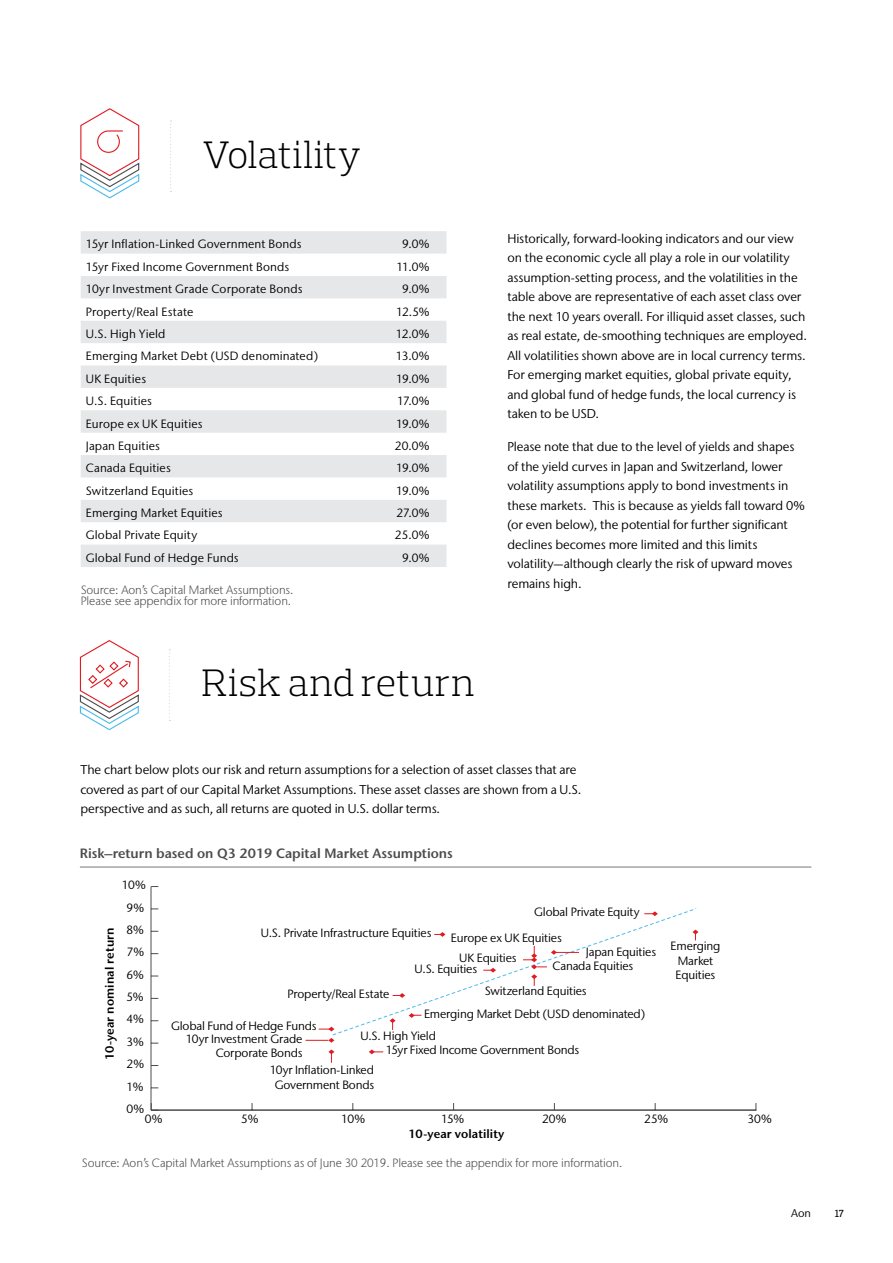
<style>
.page{position:relative;width:893px;height:1263px;background:#fff}
.page>*{position:absolute;margin:0;border:0;box-sizing:border-box;transform-origin:0 0}
.t1{font:300 39px "Prelo Slab";letter-spacing:.01em;color:#000}
.t2{font:600 13.5px "Stone Sans IIITC Std";color:#4d4d4f}
.t3{font:12.75px/19.5px "Stone Sans IIITC Std";letter-spacing:-.01em;color:#000}
.t4{font:12px/14.4px "Stone Sans IIITC Std";letter-spacing:-.005em;color:#000;text-align:center}
.t5{font:300 12px/11.2px "Stone Sans IIITC Std";letter-spacing:-.01em;color:#4d4d4f}
.t6{font:600 12px "Stone Sans IIITC Std";letter-spacing:.005em;color:#000}
.t7{font:11.25px "Stone Sans IIITC Std";color:#000}
.t8{font:500 10.5px "Prelo Slab";color:#000}
</style>
<div class="page">
<svg style="left:81px;top:231px;width:365px;height:336px;fill:#e6e7e8"></svg>
<svg style="left:170px;top:120px;width:2px;height:72px"></svg>
<svg style="left:80px;top:108px;width:60px;height:91px"></svg>
<hr style="left:80px;top:867px;width:731px;height:1px;background:#77787b">
<hr style="left:151px;top:886px;width:1px;height:224px;background:#4d4d4f">
<hr style="left:151px;top:1110px;width:605px;height:1px;background:#4d4d4f">
<hr style="left:151px;top:1109px;width:605px;height:1px;background:#4d4d4f">
<svg style="left:151px;top:1103px;width:7px;height:7px"></svg>
<svg style="left:332px;top:908px;width:365px;height:128px"></svg>
<svg style="left:306px;top:1038px;width:28px;height:5px"></svg>
<svg style="left:319px;top:1027px;width:15px;height:4px"></svg>
<svg style="left:328px;top:1049px;width:6px;height:14px"></svg>
<svg style="left:369px;top:1049px;width:14px;height:5px"></svg>
<svg style="left:409px;top:1013px;width:12px;height:5px"></svg>
<svg style="left:393px;top:993px;width:12px;height:5px"></svg>
<svg style="left:434px;top:932px;width:11px;height:5px"></svg>
<svg style="left:692px;top:930px;width:6px;height:10px"></svg>
<svg style="left:390px;top:1018px;width:6px;height:12px"></svg>
<svg style="left:483px;top:968px;width:13px;height:4px"></svg>
<svg style="left:644px;top:911px;width:14px;height:5px"></svg>
<svg style="left:523px;top:946px;width:56px;height:40px"></svg>
<svg style="left:79px;top:640px;width:60px;height:91px"></svg>
<svg style="left:169px;top:649px;width:1px;height:72px"></svg>
<h1 class="t1" style="left:203px;top:131px;width:159px">Volatility</h1>
<p class="t4" style="left:86px;top:237px;width:217px">15yr Inflation-Linked Government Bonds</p>
<p class="t4" style="left:402px;top:237px;width:29px">9.0%</p>
<p class="t4" style="left:86px;top:259px;width:205px">15yr Fixed Income Government Bonds</p>
<p class="t4" style="left:397px;top:259px;width:34px">11.0%</p>
<p class="t4" style="left:86px;top:282px;width:218px">10yr Investment Grade Corporate Bonds</p>
<p class="t4" style="left:402px;top:282px;width:29px">9.0%</p>
<p class="t4" style="left:86px;top:304px;width:109px">Property/Real Estate</p>
<p class="t4" style="left:396px;top:304px;width:35px">12.5%</p>
<p class="t4" style="left:86px;top:327px;width:81px">U.S. High Yield</p>
<p class="t4" style="left:396px;top:327px;width:35px">12.0%</p>
<p class="t4" style="left:86px;top:349px;width:234px">Emerging Market Debt (USD denominated)</p>
<p class="t4" style="left:396px;top:349px;width:35px">13.0%</p>
<p class="t4" style="left:86px;top:371px;width:62px">UK Equities</p>
<p class="t4" style="left:396px;top:371px;width:35px">19.0%</p>
<p class="t4" style="left:86px;top:394px;width:68px">U.S. Equities</p>
<p class="t4" style="left:397px;top:394px;width:34px">17.0%</p>
<p class="t4" style="left:86px;top:416px;width:118px">Europe ex UK Equities</p>
<p class="t4" style="left:396px;top:416px;width:35px">19.0%</p>
<p class="t4" style="left:86px;top:438px;width:76px">Japan Equities</p>
<p class="t4" style="left:395px;top:438px;width:36px">20.0%</p>
<p class="t4" style="left:86px;top:461px;width:87px">Canada Equities</p>
<p class="t4" style="left:396px;top:461px;width:35px">19.0%</p>
<p class="t4" style="left:86px;top:483px;width:109px">Switzerland Equities</p>
<p class="t4" style="left:396px;top:483px;width:35px">19.0%</p>
<p class="t4" style="left:86px;top:506px;width:138px">Emerging Market Equities</p>
<p class="t4" style="left:396px;top:506px;width:35px">27.0%</p>
<p class="t4" style="left:86px;top:528px;width:113px">Global Private Equity</p>
<p class="t4" style="left:395px;top:528px;width:36px">25.0%</p>
<p class="t4" style="left:86px;top:550px;width:154px">Global Fund of Hedge Funds</p>
<p class="t4" style="left:402px;top:550px;width:29px">9.0%</p>
<p class="t5" style="left:81px;top:584px;width:214px">Source: Aon’s Capital Market Assumptions.<br>Please see appendix for more information.</p>
<h1 class="t1" style="left:202px;top:659px;width:274px">Risk and return</h1>
<p class="t3" style="left:507px;top:228px;width:301px">Historically, forward-looking indicators and our view on the economic cycle all play a role in our volatility assumption-setting process, and the volatilities in the table above are representative of each asset class over the next 10 years overall. For illiquid asset classes, such as real estate, de-smoothing techniques are employed.<br>All volatilities shown above are in local currency terms.<br>For emerging market equities, global private equity, and global fund of hedge funds, the local currency is taken to be USD.</p>
<p class="t3" style="left:507px;top:437px;width:299px">Please note that due to the level of yields and shapes of the yield curves in Japan and Switzerland, lower volatility assumptions apply to bond investments in these markets. This is because as yields fall toward 0% (or even below), the potential for further significant declines becomes more limited and this limits volatility—although clearly the risk of upward moves remains high.</p>
<p class="t3" style="left:80px;top:760px;width:502px">The chart below plots our risk and return assumptions for a selection of asset classes that are covered as part of our Capital Market Assumptions. These asset classes are shown from a U.S. perspective and as such, all returns are quoted in U.S. dollar terms.</p>
<p class="t2" style="left:80px;top:845px;width:374px">Risk–return based on Q3 2019 Capital Market Assumptions</p>
<p class="t4" style="left:122px;top:878px;width:26px">10%</p>
<p class="t4" style="left:127px;top:900px;width:19px">9%</p>
<p class="t4" style="left:534px;top:905px;width:107px">Global Private Equity</p>
<p class="t4" style="left:127px;top:922px;width:19px">8%</p>
<p class="t6" style="left:102px;top:1060px;width:134px;rotate:-90deg">10-year nominal return</p>
<p class="t4" style="left:261px;top:925px;width:172px">U.S. Private Infrastructure Equities</p>
<p class="t4" style="left:451px;top:930px;width:112px">Europe ex UK Equities</p>
<p class="t4" style="left:586px;top:945px;width:72px">Japan Equities</p>
<p class="t4" style="left:127px;top:945px;width:19px">7%</p>
<p class="t4" style="left:459px;top:951px;width:59px">UK Equities</p>
<p class="t4" style="left:552px;top:959px;width:82px">Canada Equities</p>
<p class="t4" style="left:415px;top:961px;width:64px">U.S. Equities</p>
<p class="t4" style="left:127px;top:967px;width:19px">6%</p>
<p class="t4" style="left:485px;top:984px;width:103px">Switzerland Equities</p>
<p class="t4" style="left:287px;top:987px;width:103px">Property/Real Estate</p>
<p class="t4" style="left:127px;top:990px;width:19px">5%</p>
<p class="t4" style="left:424px;top:1007px;width:223px">Emerging Market Debt (USD denominated)</p>
<p class="t4" style="left:127px;top:1012px;width:19px">4%</p>
<p class="t4" style="left:171px;top:1019px;width:147px">Global Fund of Hedge Funds</p>
<p class="t4" style="left:360px;top:1029px;width:77px">U.S. High Yield</p>
<p class="t4" style="left:186px;top:1031px;width:118px;text-align:right">10yr Investment Grade<br>Corporate Bonds</p>
<p class="t4" style="left:127px;top:1034px;width:19px">3%</p>
<p class="t4" style="left:386px;top:1043px;width:195px">15yr Fixed Income Government Bonds</p>
<p class="t4" style="left:127px;top:1057px;width:19px">2%</p>
<p class="t4" style="left:270px;top:1063px;width:106px">10yr Inflation-Linked<br>Government Bonds</p>
<p class="t4" style="left:127px;top:1079px;width:18px">1%</p>
<p class="t4" style="left:671px;top:939px;width:51px">Emerging<br>Market<br>Equities</p>
<p class="t4" style="left:127px;top:1101px;width:19px">0%</p>
<p class="t4" style="left:145px;top:1112px;width:19px">0%</p>
<p class="t4" style="left:241px;top:1112px;width:19px">5%</p>
<p class="t4" style="left:341px;top:1112px;width:26px">10%</p>
<p class="t4" style="left:441px;top:1112px;width:25px">15%</p>
<p class="t4" style="left:542px;top:1112px;width:26px">20%</p>
<p class="t4" style="left:644px;top:1112px;width:25px">25%</p>
<p class="t4" style="left:747px;top:1112px;width:26px">30%</p>
<p class="t6" style="left:409px;top:1126px;width:97px">10-year volatility</p>
<p class="t5" style="left:82px;top:1157px;width:542px">Source: Aon’s Capital Market Assumptions as of June 30 2019. Please see the appendix for more information.</p>
<p class="t7" style="left:791px;top:1206px;width:21px">Aon</p>
<p class="t8" style="left:835px;top:1207px;width:10px">17</p>
</div>
